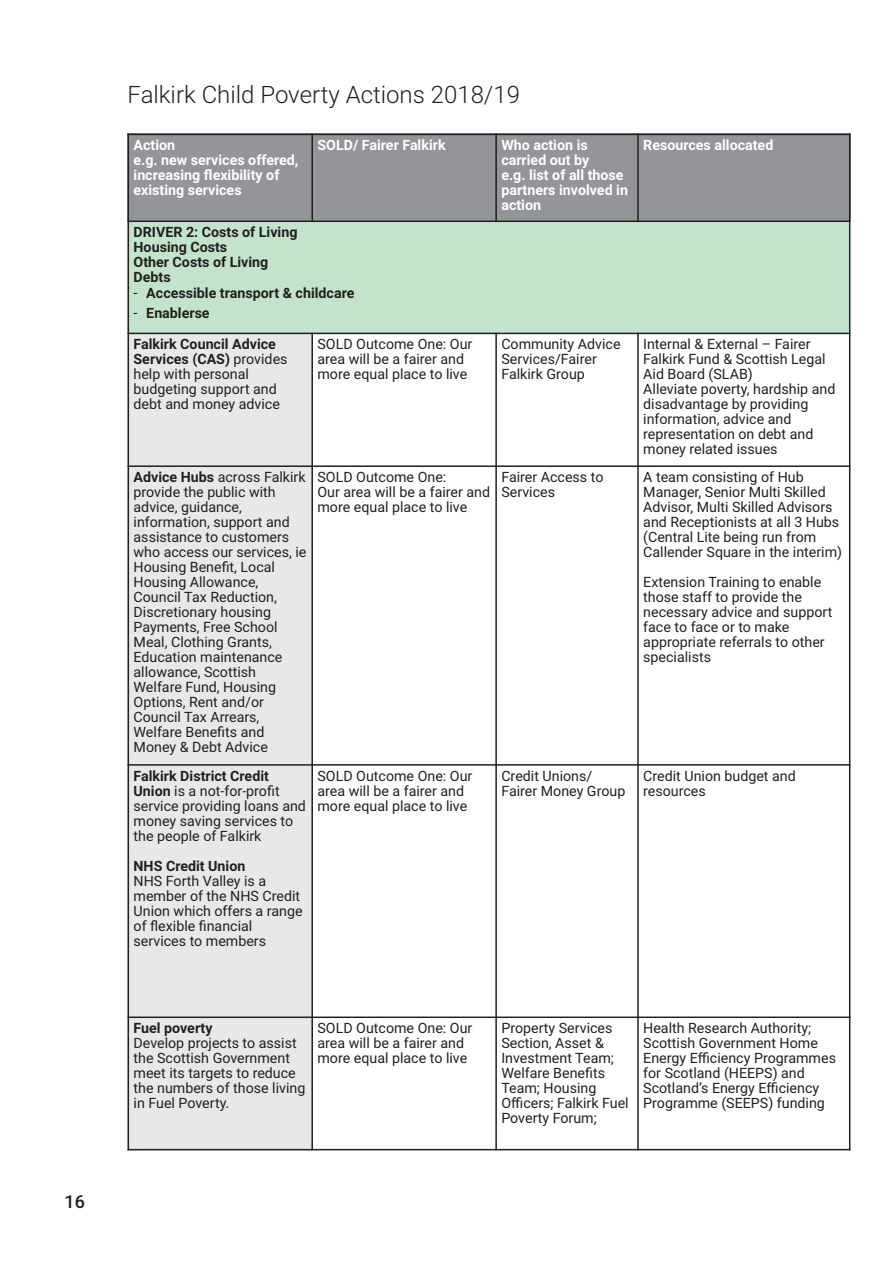
<style>
.page{position:relative;width:893px;height:1263px;background:#fff}
.page>*{position:absolute;margin:0;border:0;box-sizing:border-box;transform-origin:0 0}
.t1{font:300 24px "Roboto";color:#231f20}
.t2{font:500 18px "Roboto";color:#231f20}
.t3{font:14.25px/15px "Roboto";color:#231f20}
.t4{font:700 14.25px/15px "Roboto";color:#fff}
.t5{font:700 14.25px/15px "Roboto";color:#231f20}
.s1{font-weight:400;font-style:italic;font-size:15px}
.s2{font-weight:700}
</style>
<div class="page">
<div style="left:128px;top:134px;width:184px;height:87px;background:#939598"></div>
<div style="left:312px;top:134px;width:184px;height:87px;background:#939598"></div>
<div style="left:496px;top:134px;width:142px;height:87px;background:#939598"></div>
<div style="left:638px;top:134px;width:212px;height:87px;background:#939598"></div>
<div style="left:128px;top:221px;width:722px;height:112px;background:#c3e3cd"></div>
<div style="left:128px;top:333px;width:184px;height:133px;background:#e7e8e9"></div>
<div style="left:128px;top:466px;width:184px;height:299px;background:#e7e8e9"></div>
<div style="left:128px;top:765px;width:184px;height:252px;background:#e7e8e9"></div>
<div style="left:128px;top:1017px;width:184px;height:133px;background:#e7e8e9"></div>
<hr style="left:128px;top:134px;width:1px;height:1016px;background:#231f20">
<hr style="left:311px;top:134px;width:2px;height:88px;background:#231f20">
<hr style="left:311px;top:333px;width:2px;height:817px;background:#231f20">
<hr style="left:495px;top:134px;width:2px;height:88px;background:#231f20">
<hr style="left:495px;top:333px;width:2px;height:817px;background:#231f20">
<hr style="left:637px;top:134px;width:2px;height:88px;background:#231f20">
<hr style="left:637px;top:333px;width:2px;height:817px;background:#231f20">
<hr style="left:849px;top:134px;width:1px;height:1016px;background:#231f20">
<hr style="left:128px;top:134px;width:722px;height:1px;background:#231f20">
<hr style="left:128px;top:221px;width:722px;height:1px;background:#231f20">
<hr style="left:128px;top:333px;width:722px;height:1px;background:#231f20">
<hr style="left:128px;top:465px;width:722px;height:2px;background:#231f20">
<hr style="left:128px;top:764px;width:722px;height:2px;background:#231f20">
<hr style="left:128px;top:1016px;width:722px;height:2px;background:#231f20">
<hr style="left:128px;top:1149px;width:722px;height:1px;background:#231f20">
<p class="t2" style="left:65px;top:1192px;width:22px">16</p>
<h1 class="t1" style="left:128px;top:81px;width:394px">Falkirk Child Poverty Actions 2018/19</h1>
<p class="t4" style="left:134px;top:138px;width:166px">Action<br>e.g. new services offered, increasing flexibility of existing services</p>
<p class="t4" style="left:317px;top:138px;width:130px">SOLD/ Fairer Falkirk</p>
<p class="t4" style="left:501px;top:138px;width:128px">Who action is carried out by<br>e.g. list of all those partners involved in action</p>
<p class="t4" style="left:643px;top:138px;width:132px">Resources allocated</p>
<p class="t5" style="left:134px;top:225px;width:165px">DRIVER 2: Costs of Living<br>Housing Costs<br>Other Costs of Living<br>Debts</p>
<p class="t5" style="left:134px;top:286px;width:222px"><span class="s1">-</span> Accessible transport &amp; childcare</p>
<p class="t5" style="left:134px;top:306px;width:78px"><span class="s1">-</span> Enablerse</p>
<p class="t3" style="left:134px;top:337px;width:156px"><span class="s2">Falkirk Council Advice<br>Services (CAS)</span> provides help with personal budgeting support and debt and money advice</p>
<p class="t3" style="left:317px;top:337px;width:156px">SOLD Outcome One: Our area will be a fairer and more equal place to live</p>
<p class="t3" style="left:501px;top:337px;width:121px">Community Advice<br>Services/Fairer<br>Falkirk Group</p>
<p class="t3" style="left:643px;top:337px;width:194px">Internal &amp; External – Fairer<br>Falkirk Fund &amp; Scottish Legal<br>Aid Board (SLAB)<br>Alleviate poverty, hardship and disadvantage by providing information, advice and representation on debt and money related issues</p>
<p class="t3" style="left:134px;top:470px;width:174px"><span class="s2">Advice Hubs</span> across Falkirk provide the public with advice, guidance, information, support and assistance to customers who access our services, ie<br>Housing Benefit, Local<br>Housing Allowance,<br>Council Tax Reduction,<br>Discretionary housing<br>Payments, Free School<br>Meal, Clothing Grants,<br>Education maintenance allowance, Scottish<br>Welfare Fund, Housing<br>Options, Rent and/or<br>Council Tax Arrears,<br>Welfare Benefits and<br>Money &amp; Debt Advice</p>
<p class="t3" style="left:317px;top:470px;width:174px">SOLD Outcome One:<br>Our area will be a fairer and more equal place to live</p>
<p class="t3" style="left:501px;top:470px;width:104px">Fairer Access to<br>Services</p>
<p class="t3" style="left:643px;top:470px;width:200px">A team consisting of Hub<br>Manager, Senior Multi Skilled<br>Advisor, Multi Skilled Advisors and Receptionists at all 3 Hubs (Central Lite being run from<br>Callender Square in the interim)</p>
<p class="t3" style="left:643px;top:575px;width:191px">Extension Training to enable those staff to provide the necessary advice and support face to face or to make appropriate referrals to other specialists</p>
<p class="t3" style="left:134px;top:768px;width:174px"><span class="s2">Falkirk District Credit<br>Union</span> is a not-for-profit service providing loans and money saving services to the people of Falkirk</p>
<p class="t5" style="left:134px;top:858px;width:113px">NHS Credit Union</p>
<p class="t3" style="left:134px;top:873px;width:171px">NHS Forth Valley is a member of the NHS Credit<br>Union which offers a range of flexible financial services to members</p>
<p class="t3" style="left:317px;top:768px;width:156px">SOLD Outcome One: Our area will be a fairer and more equal place to live</p>
<p class="t3" style="left:501px;top:768px;width:125px">Credit Unions/<br>Fairer Money Group</p>
<p class="t3" style="left:643px;top:768px;width:154px">Credit Union budget and resources</p>
<p class="t5" style="left:134px;top:1021px;width:80px">Fuel poverty</p>
<p class="t3" style="left:134px;top:1036px;width:173px">Develop projects to assist the Scottish Government meet its targets to reduce the numbers of those living in Fuel Poverty.</p>
<p class="t3" style="left:317px;top:1021px;width:156px">SOLD Outcome One: Our area will be a fairer and more equal place to live</p>
<p class="t3" style="left:501px;top:1021px;width:129px">Property Services<br>Section, Asset &amp;<br>Investment Team;<br>Welfare Benefits<br>Team; Housing<br>Officers; Falkirk Fuel<br>Poverty Forum;</p>
<p class="t3" style="left:643px;top:1021px;width:194px">Health Research Authority;<br>Scottish Government Home<br>Energy Efficiency Programmes for Scotland (HEEPS) and<br>Scotland’s Energy Efficiency<br>Programme (SEEPS) funding</p>
</div>
